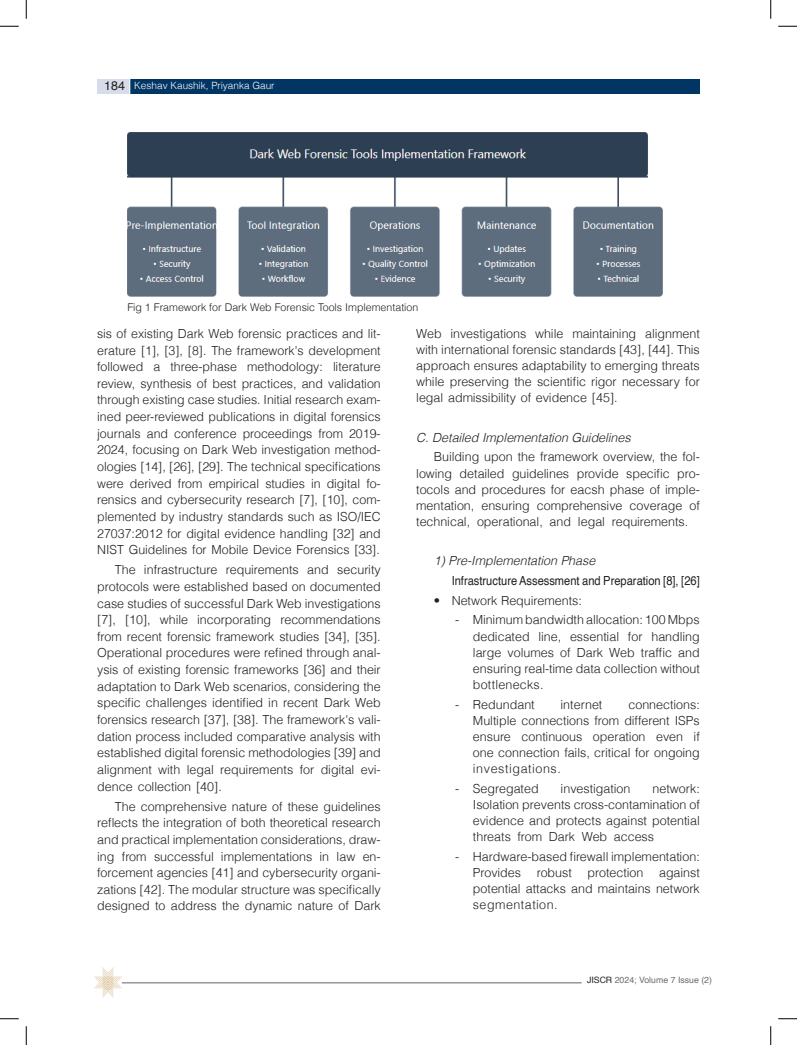
<style>
.page{position:relative;width:797px;height:1045px;background:#fff}
.page>*{position:absolute;margin:0;border:0;box-sizing:border-box;transform-origin:0 0}
.t1{font:300 12.5px/16.6px "Helvetica";color:#231f20;text-align:justify}
.t2{font:italic 300 12.5px "Helvetica";color:#231f20}
.t3{font:12.5px "Helvetica";color:#231f20;scale:.89 1}
.t4{font:12.5px "Helvetica";color:#231f20}
.t5{font:300 10.62px "Helvetica";color:#231f20}
.t6{font:300 10px "Helvetica";color:#fff}
.t7{font:8.75px "Helvetica";color:#6c6d70}
.s1{color:#231f20}
</style>
<div class="page">
<div style="left:129px;top:79px;width:570px;height:14px;background:#003564"></div>
<hr style="left:122px;top:982px;width:459px;height:1px;background:#636366">
<svg style="left:129px;top:79px;width:1px;height:15px"></svg>
<div style="left:97px;top:79px;width:32px;height:14px;background:#d6dce9"></div>
<svg style="left:94px;top:967px;width:28px;height:30px"></svg>
<img style="left:127px;top:133px;width:535px;height:163px">
<svg style="left:0;top:25px;width:19px;height:2px"></svg>
<svg style="left:778px;top:25px;width:19px;height:2px"></svg>
<svg style="left:0;top:1018px;width:19px;height:1px"></svg>
<svg style="left:778px;top:1018px;width:19px;height:1px"></svg>
<svg style="left:25px;top:0;width:2px;height:19px"></svg>
<svg style="left:25px;top:1026px;width:2px;height:19px"></svg>
<svg style="left:770px;top:0;width:1px;height:19px"></svg>
<svg style="left:770px;top:1026px;width:1px;height:19px"></svg>
<p class="t4" style="left:104px;top:76px;width:22px">184</p>
<p class="t6" style="left:134px;top:77px;width:142px">Keshav Kaushik, Priyanka Gaur</p>
<p class="t5" style="left:127px;top:298px;width:292px">Fig 1 Framework for Dark Web Forensic Tools Implementation</p>
<p class="t1" style="left:97px;top:324px;width:285px">sis of existing Dark Web forensic practices and lit&shy;erature [1], [3], [8]. The framework's development followed a three-phase methodology: literature review, synthesis of best practices, and validation through existing case studies. Initial research exam&shy;ined peer-reviewed publications in digital forensics journals and conference proceedings from 2019- 2024, focusing on Dark Web investigation method&shy;ologies [14], [26], [29]. The technical specifications were derived from empirical studies in digital fo&shy;rensics and cybersecurity research [7], [10], com&shy;plemented by industry standards such as ISO/IEC 27037:2012 for digital evidence handling [32] and NIST Guidelines for Mobile Device Forensics [33].</p>
<p class="t1" style="left:97px;top:560px;width:285px;text-indent:18px">The infrastructure requirements and security protocols were established based on documented case studies of successful Dark Web investigations [7], [10], while incorporating recommendations from recent forensic framework studies [34], [35].<br>Operational procedures were refined through anal&shy;ysis of existing forensic frameworks [36] and their adaptation to Dark Web scenarios, considering the specific challenges identified in recent Dark Web forensics research [37], [38]. The framework's vali&shy;dation process included comparative analysis with established digital forensic methodologies [39] and alignment with legal requirements for digital evi&shy;dence collection [40].</p>
<p class="t1" style="left:97px;top:797px;width:285px;text-indent:18px">The comprehensive nature of these guidelines reflects the integration of both theoretical research and practical implementation considerations, draw&shy;ing from successful implementations in law en&shy;forcement agencies [41] and cybersecurity organi&shy;zations [42]. The modular structure was specifically designed to address the dynamic nature of Dark</p>
<p class="t1" style="left:416px;top:324px;width:285px;line-height:16.1px">Web investigations while maintaining alignment with international forensic standards [43], [44]. This approach ensures adaptability to emerging threats while preserving the scientific rigor necessary for legal admissibility of evidence [45].</p>
<p class="t2" style="left:416px;top:427px;width:216px">C. Detailed Implementation Guidelines</p>
<p class="t1" style="left:416px;top:448px;width:285px;line-height:16.1px;text-indent:18px">Building upon the framework overview, the fol&shy;lowing detailed guidelines provide specific pro&shy;tocols and procedures for eacsh phase of imple&shy;mentation, ensuring comprehensive coverage of technical, operational, and legal requirements.</p>
<p class="t2" style="left:434px;top:550px;width:163px">1) Pre-Implementation Phase</p>
<p class="t3" style="left:451px;top:571px;width:280px">Infrastructure Assessment and Preparation [8], [26]</p>
<p class="t1" style="left:434px;top:591px;width:149px">• Network Requirements:</p>
<p class="t1" style="left:473px;top:611px;width:228px;line-height:16.1px;text-indent:-18px">- Minimum bandwidth allocation: 100 Mbps dedicated line, essential for handling large volumes of Dark Web traffic and ensuring real-time data collection without bottlenecks.</p>
<p class="t1" style="left:455px;top:695px;width:81px">- Redundant</p>
<p class="t1" style="left:560px;top:695px;width:43px">internet</p>
<p class="t1" style="left:473px;top:695px;width:228px;line-height:16.1px;text-indent:155px">connections:<br>Multiple connections from different ISPs ensure continuous operation even if one connection fails, critical for ongoing investigations.</p>
<p class="t1" style="left:455px;top:779px;width:85px">- Segregated</p>
<p class="t1" style="left:560px;top:779px;width:71px">investigation</p>
<p class="t1" style="left:473px;top:779px;width:228px;line-height:16.1px;text-indent:180px">network:<br>Isolation prevents cross-contamination of evidence and protects against potential threats from Dark Web access</p>
<p class="t1" style="left:473px;top:847px;width:228px;line-height:16.1px;text-indent:-18px">- Hardware-based firewall implementation:<br>Provides robust protection against potential attacks and maintains network segmentation.</p>
<p class="t7" style="left:587px;top:973px;width:126px"><span class="s1">JISCR</span> 2024; Volume 7 Issue (2)</p>
</div>
